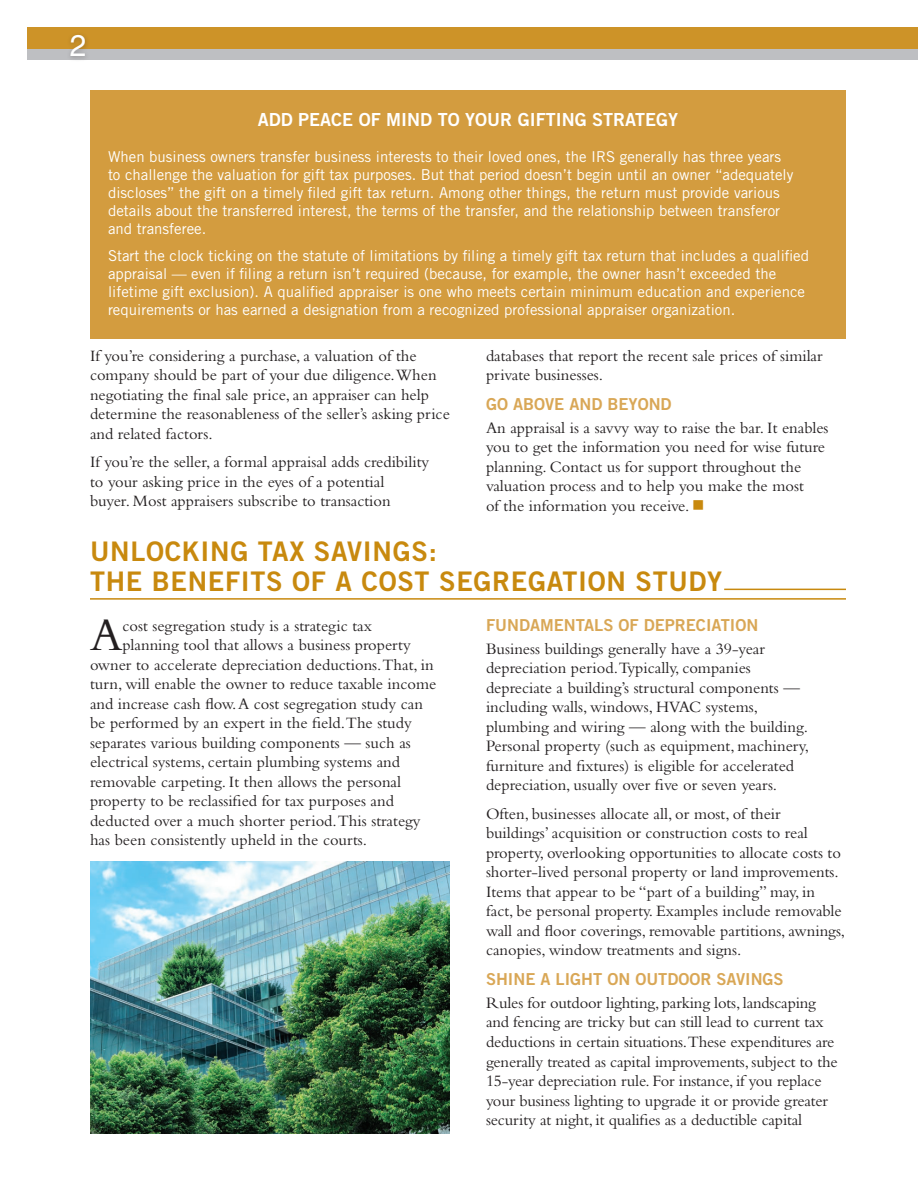
<style>
.page{position:relative;width:918px;height:1188px;background:#fff}
.page>*{position:absolute;margin:0;border:0;box-sizing:border-box;transform-origin:0 0}
.t1{font:47.85px "Bembo Std";color:#231f20}
.t2{font:30px "Helvetica LT Std";color:#fff}
.t3{font:27px/30px "Trade Gothic LT Std Bd 2";letter-spacing:.025em;color:#c8890e}
.t4{font:18px "Trade Gothic LT Std Bd 2";color:#fff}
.t5{font:16.5px/19.5px "Bembo Std";color:#231f20}
.t6{font:16.5px "Trade Gothic LT Std Bd 2";color:#d9a756}
.t7{font:15px/18px "Trade Gothic LT Std";color:#fff}
.s1{color:#c8890e}
</style>
<div class="page">
<div style="left:27px;top:44px;width:891px;height:16px;background:#bebfc2"></div>
<div style="left:27px;top:27px;width:891px;height:22px;background:#cd9328"></div>
<hr style="left:724px;top:589px;width:122px;height:1px;background:#c8890e">
<hr style="left:90px;top:598px;width:756px;height:2px;background:#c8890e">
<div style="left:67px;top:31px;width:24px;height:31px;background:#231f20;opacity:.3"></div>
<img style="left:90px;top:861px;width:360px;height:273px">
<div style="left:90px;top:90px;width:756px;height:249px;background:#d39c3f"></div>
<h2 class="t2" style="left:70px;top:28px;width:18px">2</h2>
<p class="t4" style="left:258px;top:109px;width:422px">ADD PEACE OF MIND TO YOUR GIFTING STRATEGY</p>
<p class="t7" style="left:108px;top:148px;width:687px">When business owners transfer business interests to their loved ones, the IRS generally has three years to challenge the valuation for gift tax purposes. But that period doesn’t begin until an owner “adequately discloses” the gift on a timely filed gift tax return. Among other things, the return must provide various details about the transferred interest, the terms of the transfer, and the relationship between transferor and transferee.</p>
<p class="t7" style="left:108px;top:247px;width:703px">Start the clock ticking on the statute of limitations by filing a timely gift tax return that includes a qualified appraisal — even if filing a return isn’t required (because, for example, the owner hasn’t exceeded the lifetime gift exclusion). A qualified appraiser is one who meets certain minimum education and experience requirements or has earned a designation from a recognized professional appraiser organization.</p>
<p class="t5" style="left:90px;top:345px;width:361px">If you’re considering a purchase, a valuation of the company should be part of your due diligence.When negotiating the final sale price, an appraiser can help determine the reasonableness of the seller’s asking price and related factors.</p>
<p class="t5" style="left:90px;top:452px;width:341px">If you’re the seller, a formal appraisal adds credibility to your asking price in the eyes of a potential<br>buyer. Most appraisers subscribe to transaction</p>
<p class="t5" style="left:486px;top:345px;width:338px">databases that report the recent sale prices of similar private businesses.</p>
<p class="t6" style="left:486px;top:394px;width:187px">GO ABOVE AND BEYOND</p>
<p class="t5" style="left:486px;top:417px;width:344px">An appraisal is a savvy way to raise the bar. It enables you to get the information you need for wise future planning. Contact us for support throughout the valuation process and to help you make the most<br>of the information you receive. <span class="s1">■</span></p>
<h3 class="t3" style="left:90px;top:536px;width:634px">UNLOCKING TAX SAVINGS:<br>THE BENEFITS OF A COST SEGREGATION STUDY</h3>
<h1 class="t1" style="left:90px;top:607px;width:34px">A</h1>
<p class="t5" style="left:122px;top:615px;width:251px">cost segregation study is a strategic tax</p>
<p class="t5" style="left:122px;top:635px;width:290px">planning tool that allows a business property</p>
<p class="t5" style="left:90px;top:654px;width:345px">owner to accelerate depreciation deductions.That, in</p>
<p class="t5" style="left:90px;top:674px;width:348px">turn, will enable the owner to reduce taxable income</p>
<p class="t5" style="left:90px;top:693px;width:334px">and increase cash flow. A cost segregation study can</p>
<p class="t5" style="left:90px;top:713px;width:323px">be performed by an expert in the field.The study</p>
<p class="t5" style="left:90px;top:732px;width:322px">separates various building components — such as</p>
<p class="t5" style="left:90px;top:752px;width:312px">electrical systems, certain plumbing systems and</p>
<p class="t5" style="left:90px;top:771px;width:313px">removable carpeting. It then allows the personal</p>
<p class="t5" style="left:90px;top:791px;width:305px">property to be reclassified for tax purposes and</p>
<p class="t5" style="left:90px;top:810px;width:332px">deducted over a much shorter period.This strategy</p>
<p class="t5" style="left:90px;top:830px;width:279px">has been consistently upheld in the courts.</p>
<p class="t6" style="left:486px;top:615px;width:274px">FUNDAMENTALS OF DEPRECIATION</p>
<p class="t5" style="left:486px;top:639px;width:324px">Business buildings generally have a 39-year depreciation period.Typically, companies depreciate a building’s structural components — including walls, windows, HVAC systems, plumbing and wiring — along with the building.<br>Personal property (such as equipment, machinery, furniture and fixtures) is eligible for accelerated depreciation, usually over five or seven years.</p>
<p class="t5" style="left:486px;top:804px;width:361px">Often, businesses allocate all, or most, of their buildings’ acquisition or construction costs to real property, overlooking opportunities to allocate costs to shorter-lived personal property or land improvements.<br>Items that appear to be “part of a building” may, in fact, be personal property. Examples include removable wall and floor coverings, removable partitions, awnings, canopies, window treatments and signs.</p>
<p class="t6" style="left:486px;top:969px;width:299px">SHINE A LIGHT ON OUTDOOR SAVINGS</p>
<p class="t5" style="left:486px;top:993px;width:353px">Rules for outdoor lighting, parking lots, landscaping and fencing are tricky but can still lead to current tax deductions in certain situations.These expenditures are generally treated as capital improvements, subject to the 15-year depreciation rule. For instance, if you replace your business lighting to upgrade it or provide greater security at night, it qualifies as a deductible capital</p>
</div>
